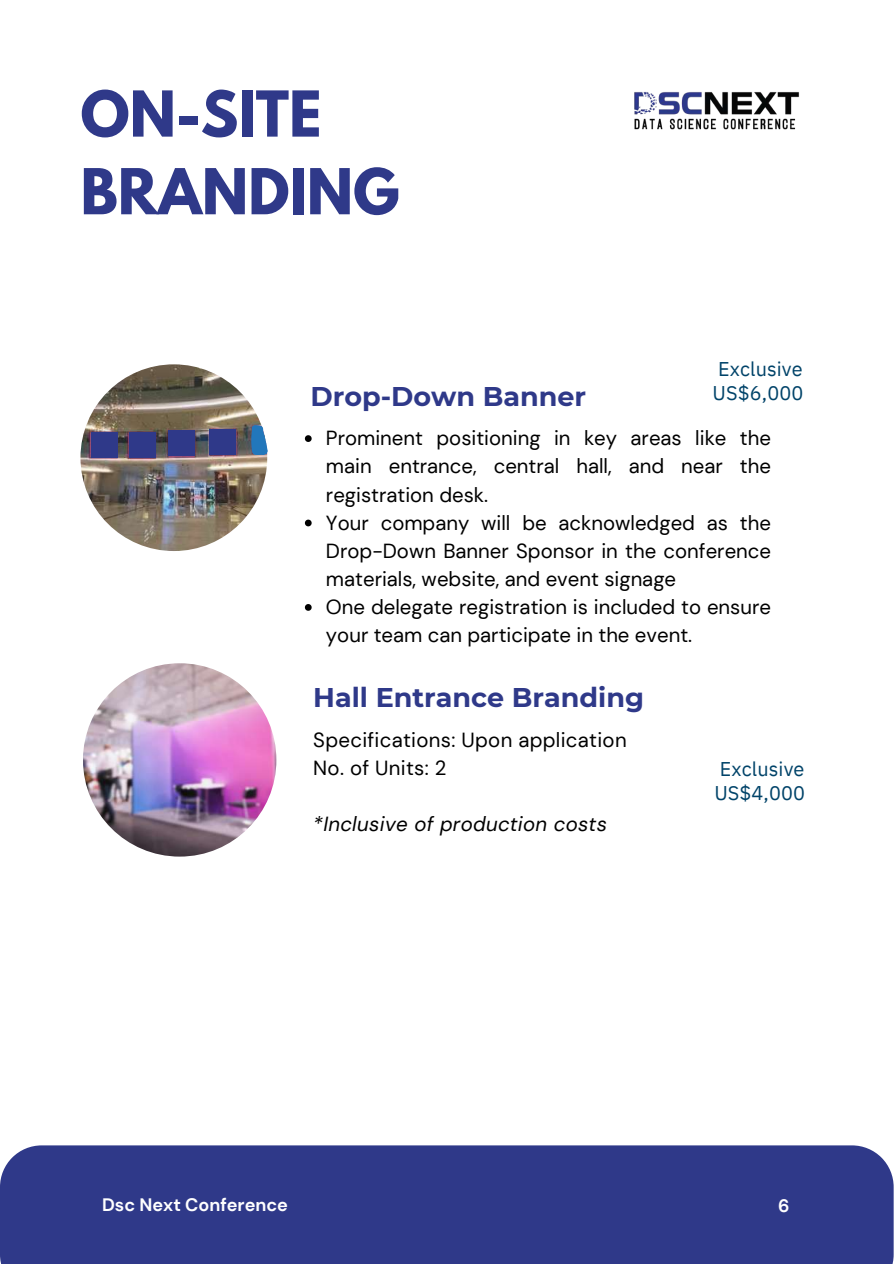
<style>
.page{position:relative;width:894px;height:1264px;background:#fff}
.page>*{position:absolute;margin:0;border:0;box-sizing:border-box;transform-origin:0 0}
.t1{font:700 55.95px/77.7px "League Spartan";color:#2f3989}
.t2{font:700 27px "Montserrat";color:#2f3989}
.t3{font:20.4px/28.2px "DM Sans";color:#000}
.t4{font:italic 20.4px "DM Sans";letter-spacing:.015em;color:#000}
.t5{font:19.8px/23.7px "IBM Plex Sans";letter-spacing:.005em;color:#004369}
.t6{font:700 18px "DM Sans";color:#fff}
</style>
<div class="page">
<svg style="left:305px;top:435px;width:6px;height:7px"></svg>
<svg style="left:305px;top:519px;width:6px;height:7px"></svg>
<svg style="left:305px;top:604px;width:6px;height:6px"></svg>
<img style="left:80px;top:364px;width:187px;height:187px;border-radius:50%">
<img style="left:83px;top:663px;width:193px;height:193px;border-radius:50%">
<div style="left:0;top:1145px;width:893px;height:118px;background:#2f3989"></div>
<div style="left:91px;top:432px;width:27px;height:25px;background:#2f3989"></div>
<div style="left:129px;top:432px;width:26px;height:25px;background:#2f3989"></div>
<div style="left:168px;top:430px;width:27px;height:26px;background:#2f3989"></div>
<div style="left:209px;top:429px;width:27px;height:26px;background:#2f3989"></div>
<svg style="left:251px;top:425px;width:16px;height:30px"></svg>
<img style="left:634px;top:92px;width:165px;height:38px">
<h1 class="t1" style="left:80px;top:82px;width:320px">ON-SITE<br>BRANDING</h1>
<h2 class="t2" style="left:310px;top:380px;width:277px">Drop-Down Banner</h2>
<p class="t5" style="left:712px;top:357px;width:92px">Exclusive<br>US$6,000</p>
<p class="t3" style="left:326px;top:424px;width:446px">Prominent positioning in key areas like the main entrance, central hall, and near the registration desk.<br>Your company will be acknowledged as the Drop-Down Banner Sponsor in the conference materials, website, and event signage<br>One delegate registration is included to ensure your team can participate in the event.</p>
<h2 class="t2" style="left:313px;top:681px;width:332px">Hall Entrance Branding</h2>
<p class="t3" style="left:313px;top:725px;width:315px">Specifications: Upon application<br>No. of Units: 2</p>
<p class="t4" style="left:313px;top:810px;width:295px">*Inclusive of production costs</p>
<p class="t5" style="left:714px;top:757px;width:92px">Exclusive<br>US$4,000</p>
<p class="t6" style="left:102px;top:1192px;width:187px">Dsc Next Conference</p>
<p class="t6" style="left:777px;top:1193px;width:13px">6</p>
</div>
